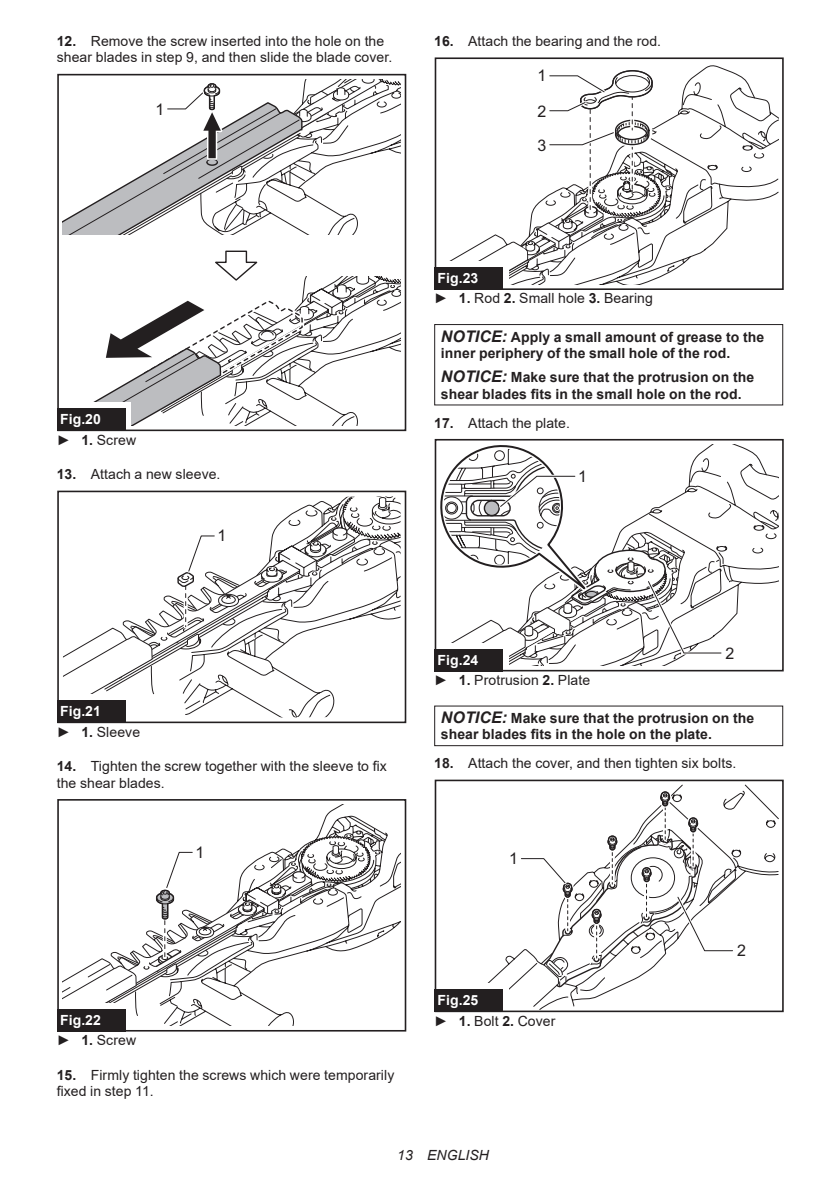
<style>
.page{position:relative;width:840px;height:1191px;background:#fff}
.page>*{position:absolute;margin:0;border:0;box-sizing:border-box;transform-origin:0 0}
.t1{font:16px/34px "Arial";color:#231f20}
.t2{font:14px/20.2px "Arial";letter-spacing:.005em;color:#231f20}
.t3{font:700 14px/16.4px "Arial";letter-spacing:.005em;color:#231f20}
.t4{font:700 14px/20.2px "Arial";letter-spacing:.005em;color:#fff}
.t5{font:italic 14px "Arial";letter-spacing:.005em;color:#231f20}
.s1{font-weight:700}
.s2{font-weight:400;color:#231f20}
.s3{color:#231f20}
.s4{font-weight:700;color:#fff}
.s5{font-style:italic;font-size:16px}
</style>
<div class="page">
<svg style="left:93px;top:250px;width:307px;height:175px"></svg>
<div style="left:57px;top:403px;width:74px;height:28px;background:#fff"></div>
<div style="left:57px;top:74px;width:349px;height:357px;border:2px solid #231f20"></div>
<svg style="left:63px;top:79px;width:337px;height:155px"></svg>
<div style="left:57px;top:408px;width:68px;height:23px;background:#231f20"></div>
<div style="left:57px;top:490px;width:349px;height:233px;border:2px solid #231f20"></div>
<svg style="left:63px;top:496px;width:337px;height:223px"></svg>
<div style="left:57px;top:700px;width:68px;height:23px;background:#231f20"></div>
<svg style="left:317px;top:805px;width:83px;height:138px"></svg>
<div style="left:57px;top:799px;width:349px;height:232px;border:2px solid #231f20"></div>
<svg style="left:63px;top:836px;width:307px;height:190px"></svg>
<div style="left:57px;top:1009px;width:68px;height:22px;background:#231f20"></div>
<div style="left:434px;top:57px;width:349px;height:233px;border:2px solid #231f20"></div>
<svg style="left:449px;top:69px;width:328px;height:215px"></svg>
<div style="left:434px;top:267px;width:68px;height:23px;background:#231f20"></div>
<div style="left:434px;top:324px;width:348px;height:81px;border:1px solid #231f20"></div>
<svg style="left:723px;top:464px;width:54px;height:165px"></svg>
<div style="left:434px;top:439px;width:349px;height:232px;border:2px solid #231f20"></div>
<svg style="left:434px;top:439px;width:289px;height:227px"></svg>
<div style="left:434px;top:649px;width:68px;height:22px;background:#231f20"></div>
<div style="left:434px;top:705px;width:348px;height:41px;border:1px solid #231f20"></div>
<svg style="left:487px;top:784px;width:291px;height:225px"></svg>
<div style="left:434px;top:983px;width:74px;height:29px;background:#fff"></div>
<div style="left:434px;top:779px;width:349px;height:233px;border:2px solid #231f20"></div>
<svg style="left:518px;top:779px;width:217px;height:208px"></svg>
<div style="left:434px;top:989px;width:68px;height:23px;background:#231f20"></div>
<p class="t2" style="left:57px;top:33px;width:337px;line-height:16.4px"><span class="s1">12.</span> Remove the screw inserted into the hole on the shear blades in step 9, and then slide the blade cover.</p>
<p class="t1" style="left:155px;top:92px;width:10px">1</p>
<p class="t2" style="left:434px;top:31px;width:228px"><span class="s1">16.</span> Attach the bearing and the rod.</p>
<p class="t1" style="left:537px;top:59px;width:10px">1</p>
<p class="t1" style="left:537px;top:95px;width:10px">2<br>3</p>
<p class="t4" style="left:57px;top:409px;width:81px">Fig.20<br><span class="s2">►</span> <span class="s3">1.</span> <span class="s2">Screw</span></p>
<p class="t2" style="left:57px;top:464px;width:165px"><span class="s1">13.</span> Attach a new sleeve.</p>
<p class="t1" style="left:217px;top:518px;width:10px">1</p>
<p class="t2" style="left:434px;top:268px;width:220px"><span class="s4">Fig.23<br></span>► <span class="s1">1.</span> Rod <span class="s1">2.</span> Small hole <span class="s1">3.</span> Bearing</p>
<p class="t3" style="left:440px;top:329px;width:324px"><span class="s5">NOTICE:</span> Apply a small amount of grease to the inner periphery of the small hole of the rod.</p>
<p class="t3" style="left:440px;top:369px;width:315px"><span class="s5">NOTICE:</span> Make sure that the protrusion on the shear blades fits in the small hole on the rod.</p>
<p class="t2" style="left:434px;top:412px;width:137px"><span class="s1">17.</span> Attach the plate.</p>
<p class="t1" style="left:577px;top:459px;width:10px">1</p>
<p class="t2" style="left:57px;top:701px;width:85px"><span class="s4">Fig.21<br></span>► <span class="s1">1.</span> Sleeve</p>
<p class="t2" style="left:57px;top:758px;width:331px;line-height:16.4px"><span class="s1">14.</span> Tighten the screw together with the sleeve to fix the shear blades.</p>
<p class="t1" style="left:195px;top:835px;width:10px">1</p>
<p class="t4" style="left:57px;top:1010px;width:81px">Fig.22<br><span class="s2">►</span> <span class="s3">1.</span> <span class="s2">Screw</span></p>
<p class="t2" style="left:57px;top:1066px;width:339px;line-height:16.4px"><span class="s1">15.</span> Firmly tighten the screws which were temporarily fixed in step 11.</p>
<p class="t1" style="left:725px;top:636px;width:10px">2</p>
<p class="t2" style="left:434px;top:649px;width:157px"><span class="s4">Fig.24<br></span>► <span class="s1">1.</span> Protrusion <span class="s1">2.</span> Plate</p>
<p class="t3" style="left:440px;top:710px;width:315px"><span class="s5">NOTICE:</span> Make sure that the protrusion on the shear blades fits in the hole on the plate.</p>
<p class="t2" style="left:434px;top:753px;width:303px"><span class="s1">18.</span> Attach the cover, and then tighten six bolts.</p>
<p class="t1" style="left:509px;top:841px;width:10px">1</p>
<p class="t2" style="left:434px;top:990px;width:123px"><span class="s4">Fig.25<br></span>► <span class="s1">1.</span> Bolt <span class="s1">2.</span> Cover</p>
<p class="t1" style="left:736px;top:933px;width:10px">2</p>
<p class="t5" style="left:397px;top:1146px;width:93px">13 ENGLISH</p>
</div>
